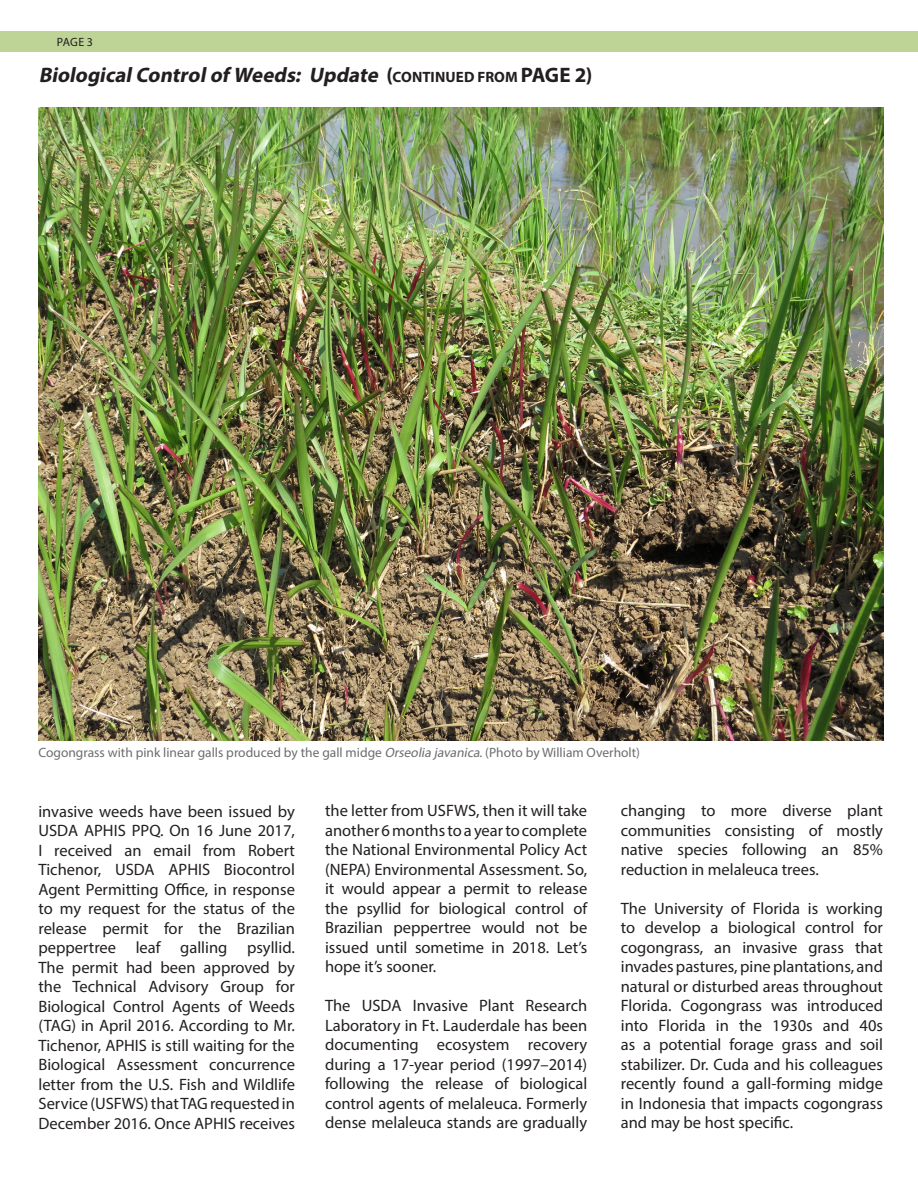
<style>
.page{position:relative;width:918px;height:1188px;background:#fff}
.page>*{position:absolute;margin:0;border:0;box-sizing:border-box;transform-origin:0 0}
.t1{font:italic 700 21px "Myriad Pro";color:#231f20}
.t2{font:16.5px/19.5px "Myriad Pro";color:#231f20;text-align:justify}
.t3{font:13.5px "Myriad Pro";color:#6c6d70}
.t4{font:12px "Myriad Pro";color:#231f20}
.s1{font-style:normal}
.s2{font-style:normal;font-size:15px}
.s3{font-style:italic}
</style>
<div class="page">
<div style="left:0;top:31px;width:918px;height:21px;background:#bdd496"></div>
<img style="left:38px;top:107px;width:845px;height:634px">
<p class="t4" style="left:57px;top:35px;width:38px">PAGE 3</p>
<p class="t1" style="left:39px;top:62px;width:555px">BiologicalControlofWeeds: Update <span class="s1">(</span> <span class="s2">C O N T I N U E D F R O M</span> <span class="s1">PA G E 2 )</span></p>
<p class="t3" style="left:38px;top:744px;width:603px">Cogongrass with pink linear galls produced by the gall midge <span class="s3">Orseolia javanica</span>. (Photo by William Overholt)</p>
<p class="t2" style="left:38px;top:801px;width:258px">invasive weeds have been issued by USDA APHIS PPQ. On 16 June 2017, I received an email from Robert Tichenor, USDA APHIS Biocontrol Agent Permitting Office, in response to my request for the status of the release permit for the Brazilian peppertree leaf galling psyllid.<br>The permit had been approved by the Technical Advisory Group for Biological Control Agents of Weeds (TAG) in April 2016. According to Mr.<br>Tichenor, APHIS is still waiting for the Biological Assessment concurrence letter from the U.S. Fish and Wildlife Service (USFWS) that TAG requested in December 2016. Once APHIS receives</p>
<p class="t2" style="left:325px;top:801px;width:264px">the letter from USFWS, then it will take another 6 months to a year to complete the National Environmental Policy Act (NEPA) Environmental Assessment. So, it would appear a permit to release the psyllid for biological control of Brazilian peppertree would not be issued until sometime in 2018. Let’s hope it’s sooner.</p>
<p class="t2" style="left:325px;top:996px;width:264px">The USDA Invasive Plant Research Laboratory in Ft. Lauderdale has been documenting ecosystem recovery during a 17-year period (1997–2014) following the release of biological control agents of melaleuca. Formerly dense melaleuca stands are gradually</p>
<p class="t2" style="left:621px;top:800px;width:264px">changing to more diverse plant communities consisting of mostly native species following an 85% reduction in melaleuca trees.</p>
<p class="t2" style="left:621px;top:898px;width:264px">The University of Florida is working to develop a biological control for cogongrass, an invasive grass that invades pastures, pine plantations, and natural or disturbed areas throughout Florida. Cogongrass was introduced into Florida in the 1930s and 40s as a potential forage grass and soil stabilizer. Dr. Cuda and his colleagues recently found a gall-forming midge in Indonesia that impacts cogongrass and may be host specific.</p>
</div>
